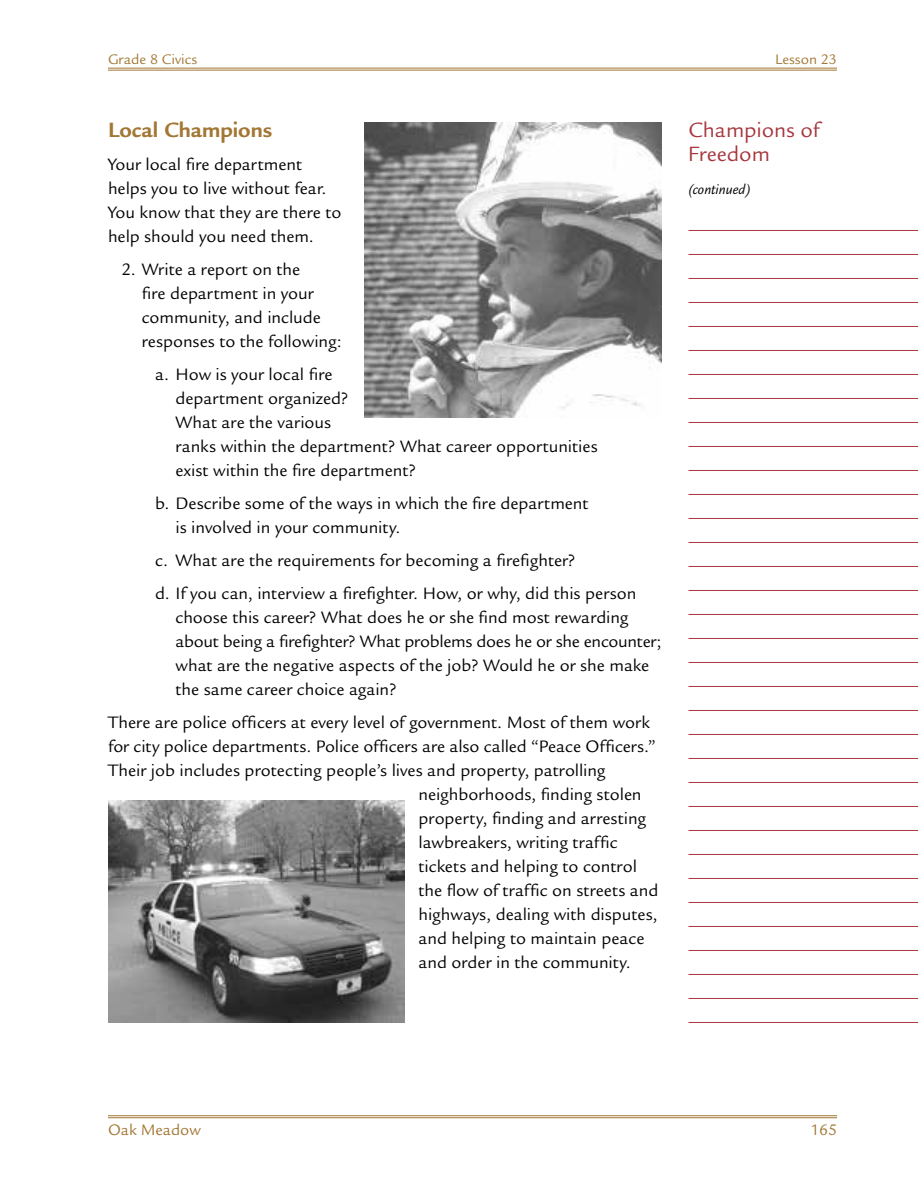
<style>
.page{position:relative;width:918px;height:1188px;background:#fff}
.page>*{position:absolute;margin:0;border:0;box-sizing:border-box;transform-origin:0 0}
.t1{font:22.5px/24px "Legacy Sans Std";letter-spacing:-.005em;color:#a7353c}
.t2{font:700 22.5px "Legacy Sans Std";color:#a27734}
.t3{font:18px/24px "Legacy Sans Std";color:#000}
.t4{font:16.5px "Legacy Sans Std";color:#a27734}
.t5{font:15px "Legacy Sans Std";color:#a27734}
.t6{font:italic 15px "Legacy Sans Std";color:#000}
</style>
<div class="page">
<hr style="left:108px;top:1115px;width:729px;height:1px;background:#a27734">
<hr style="left:108px;top:1117px;width:729px;height:1px;background:#a27734">
<hr style="left:688px;top:230px;width:230px;height:1px;background:#a7353c">
<hr style="left:688px;top:254px;width:230px;height:1px;background:#a7353c">
<hr style="left:688px;top:278px;width:230px;height:1px;background:#a7353c">
<hr style="left:688px;top:302px;width:230px;height:1px;background:#a7353c">
<hr style="left:688px;top:326px;width:230px;height:1px;background:#a7353c">
<hr style="left:688px;top:350px;width:230px;height:1px;background:#a7353c">
<hr style="left:688px;top:374px;width:230px;height:1px;background:#a7353c">
<hr style="left:688px;top:398px;width:230px;height:1px;background:#a7353c">
<hr style="left:688px;top:422px;width:230px;height:1px;background:#a7353c">
<hr style="left:688px;top:446px;width:230px;height:1px;background:#a7353c">
<hr style="left:688px;top:470px;width:230px;height:1px;background:#a7353c">
<hr style="left:688px;top:494px;width:230px;height:1px;background:#a7353c">
<hr style="left:688px;top:518px;width:230px;height:1px;background:#a7353c">
<hr style="left:688px;top:542px;width:230px;height:1px;background:#a7353c">
<hr style="left:688px;top:566px;width:230px;height:1px;background:#a7353c">
<hr style="left:688px;top:590px;width:230px;height:1px;background:#a7353c">
<hr style="left:688px;top:614px;width:230px;height:1px;background:#a7353c">
<hr style="left:688px;top:638px;width:230px;height:1px;background:#a7353c">
<hr style="left:688px;top:662px;width:230px;height:1px;background:#a7353c">
<hr style="left:688px;top:686px;width:230px;height:1px;background:#a7353c">
<hr style="left:688px;top:710px;width:230px;height:1px;background:#a7353c">
<hr style="left:688px;top:734px;width:230px;height:1px;background:#a7353c">
<hr style="left:688px;top:758px;width:230px;height:1px;background:#a7353c">
<hr style="left:688px;top:782px;width:230px;height:1px;background:#a7353c">
<hr style="left:688px;top:806px;width:230px;height:1px;background:#a7353c">
<hr style="left:688px;top:830px;width:230px;height:1px;background:#a7353c">
<hr style="left:688px;top:854px;width:230px;height:1px;background:#a7353c">
<hr style="left:688px;top:878px;width:230px;height:1px;background:#a7353c">
<hr style="left:688px;top:902px;width:230px;height:1px;background:#a7353c">
<hr style="left:688px;top:926px;width:230px;height:1px;background:#a7353c">
<hr style="left:688px;top:950px;width:230px;height:1px;background:#a7353c">
<hr style="left:688px;top:974px;width:230px;height:1px;background:#a7353c">
<hr style="left:688px;top:998px;width:230px;height:1px;background:#a7353c">
<hr style="left:688px;top:1022px;width:230px;height:1px;background:#a7353c">
<hr style="left:108px;top:68px;width:729px;height:1px;background:#a27734">
<hr style="left:108px;top:70px;width:729px;height:1px;background:#a27734">
<img style="left:364px;top:122px;width:298px;height:296px">
<img style="left:108px;top:800px;width:297px;height:223px">
<p class="t5" style="left:108px;top:51px;width:91px">Grade 8 Civics</p>
<p class="t5" style="left:775px;top:51px;width:63px">Lesson 23</p>
<p class="t2" style="left:108px;top:117px;width:166px">Local Champions</p>
<p class="t3" style="left:108px;top:153px;width:235px">Your local fire department helps you to live without fear.<br>You know that they are there to help should you need them.</p>
<p class="t3" style="left:142px;top:258px;width:201px;text-indent:-20px">2. Write a report on the<br>fire department in your community, and include responses to the following:</p>
<p class="t3" style="left:176px;top:363px;width:424px;text-indent:-20px">a. How is your local fire<br>department organized?<br>What are the various<br>ranks within the department? What career opportunities exist within the fire department?</p>
<p class="t3" style="left:176px;top:492px;width:415px;text-indent:-20px">b. Describe some of the ways in which the fire department is involved in your community.</p>
<p class="t3" style="left:155px;top:544px;width:483px;line-height:33px">c. What are the requirements for becoming a firefighter?<br>d. If you can, interview a firefighter. How, or why, did this person</p>
<p class="t3" style="left:176px;top:605px;width:488px">choose this career? What does he or she find most rewarding about being a firefighter? What problems does he or she encounter; what are the negative aspects of the job? Would he or she make the same career choice again?</p>
<p class="t3" style="left:108px;top:710px;width:543px">There are police officers at every level of government. Most of them work</p>
<p class="t3" style="left:108px;top:734px;width:549px">for city police departments. Police officers are also called “Peace Officers.”</p>
<p class="t3" style="left:108px;top:758px;width:499px">Their job includes protecting people’s lives and property, patrolling</p>
<p class="t3" style="left:418px;top:782px;width:225px">neighborhoods, finding stolen</p>
<p class="t3" style="left:418px;top:806px;width:229px">property, finding and arresting</p>
<p class="t3" style="left:418px;top:830px;width:201px">lawbreakers, writing traffic</p>
<p class="t3" style="left:418px;top:854px;width:220px">tickets and helping to control</p>
<p class="t3" style="left:418px;top:878px;width:241px">the flow of traffic on streets and</p>
<p class="t3" style="left:418px;top:902px;width:241px">highways, dealing with disputes,</p>
<p class="t3" style="left:418px;top:926px;width:228px">and helping to maintain peace</p>
<p class="t3" style="left:418px;top:950px;width:214px">and order in the community.</p>
<p class="t1" style="left:688px;top:118px;width:132px">Champions of<br>Freedom</p>
<p class="t6" style="left:688px;top:181px;width:64px">(continued)</p>
<p class="t4" style="left:108px;top:1120px;width:94px">Oak Meadow</p>
<p class="t4" style="left:810px;top:1120px;width:28px">165</p>
</div>
